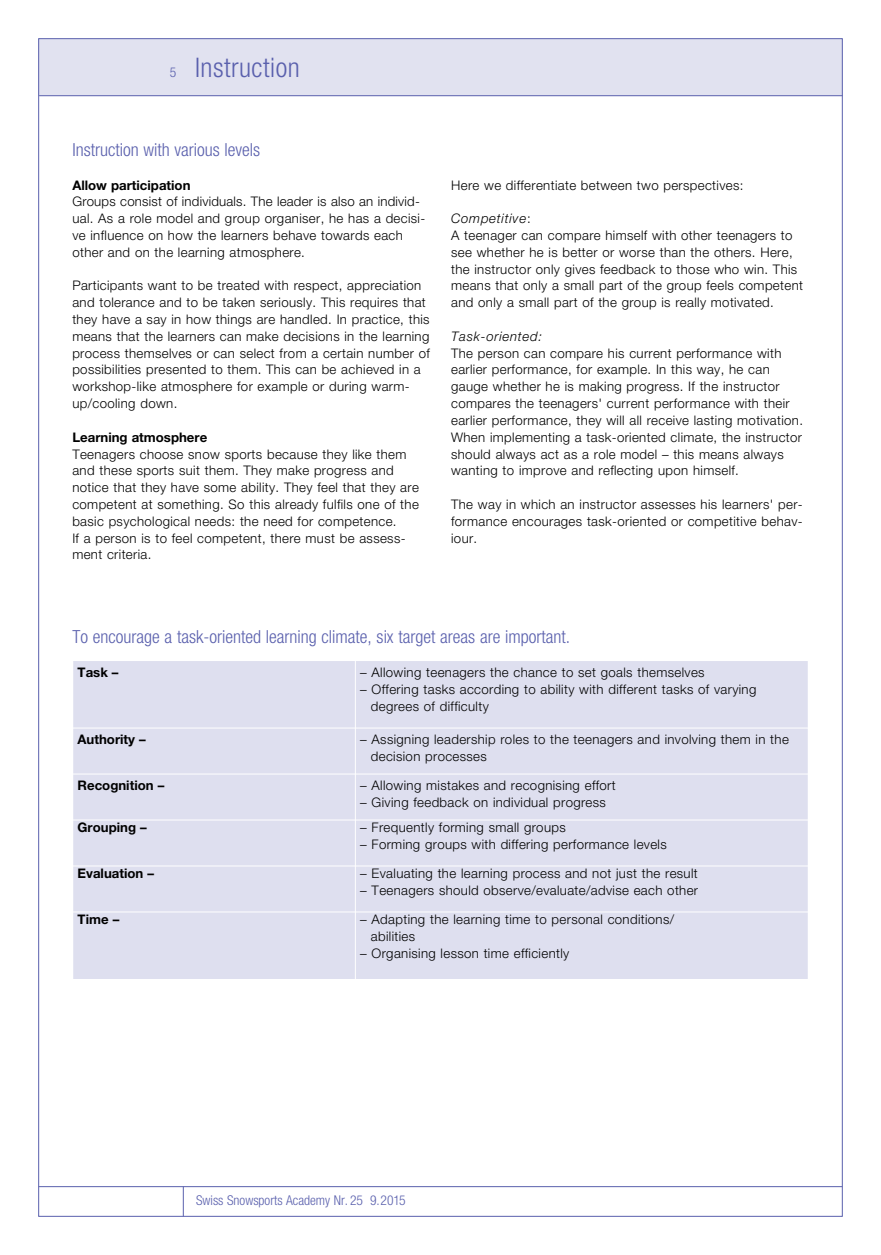
<style>
.page{position:relative;width:881px;height:1255px;background:#fff}
.page>*{position:absolute;margin:0;border:0;box-sizing:border-box;transform-origin:0 0}
.t1{font:300 condensed 27px "Helvetica Neue LT Std";letter-spacing:.02em;color:#5a60ad}
.t2{font:300 condensed 18px "Helvetica Neue LT Std";color:#5a60ad}
.t3{font:300 condensed 13.5px "Helvetica Neue LT Std";color:#5a60ad}
.t4{font:300 13.2px/16.8px "Helvetica Neue LT Std";letter-spacing:.03em;color:#000}
.t5{font:700 13.2px "Helvetica Neue LT Std";color:#000}
.t6{font:italic 300 13.2px "Helvetica Neue LT Std";letter-spacing:.055em;color:#000}
.s1{font-size:13.5px}
.s2{font-style:italic}
</style>
<div class="page">
<div style="left:38px;top:39px;width:804px;height:56px;background:#e1e2f0"></div>
<hr style="left:39px;top:95px;width:803px;height:1px;background:#5a60ad">
<hr style="left:39px;top:1186px;width:803px;height:1px;background:#5a60ad">
<hr style="left:183px;top:1186px;width:1px;height:30px;background:#5a60ad">
<div style="left:73px;top:661px;width:282px;height:66px;background:#dedfef"></div>
<div style="left:355px;top:661px;width:452px;height:66px;background:#dedfef"></div>
<div style="left:73px;top:728px;width:282px;height:45px;background:#dedfef"></div>
<div style="left:355px;top:728px;width:452px;height:45px;background:#dedfef"></div>
<div style="left:73px;top:774px;width:282px;height:45px;background:#dedfef"></div>
<div style="left:355px;top:774px;width:452px;height:45px;background:#dedfef"></div>
<div style="left:73px;top:820px;width:282px;height:45px;background:#dedfef"></div>
<div style="left:355px;top:820px;width:452px;height:45px;background:#dedfef"></div>
<div style="left:73px;top:866px;width:282px;height:45px;background:#dedfef"></div>
<div style="left:355px;top:866px;width:452px;height:45px;background:#dedfef"></div>
<div style="left:73px;top:912px;width:282px;height:67px;background:#dedfef"></div>
<div style="left:355px;top:912px;width:452px;height:67px;background:#dedfef"></div>
<hr style="left:355px;top:660px;width:1px;height:319px;background:#fff">
<h1 class="t1" style="left:170px;top:58px;width:131px"><span class="s1">5</span> Instruction</h1>
<h2 class="t2" style="left:72px;top:143px;width:189px">Instruction with various levels</h2>
<p class="t5" style="left:72px;top:180px;width:120px">Allow participation</p>
<p class="t4" style="left:72px;top:194px;width:354px">Groups consist of individuals. The leader is also an individ&shy;ual. As a role model and group organiser, he has a decisi&shy;ve influence on how the learners behave towards each other and on the learning atmosphere.</p>
<p class="t4" style="left:72px;top:278px;width:359px">Participants want to be treated with respect, appreciation and tolerance and to be taken seriously. This requires that they have a say in how things are handled. In practice, this means that the learners can make decisions in the learning process themselves or can select from a certain number of possibilities presented to them. This can be achieved in a workshop-like atmosphere for example or during warm&shy;up/cooling down.</p>
<p class="t5" style="left:72px;top:432px;width:136px">Learning atmosphere</p>
<p class="t4" style="left:72px;top:446px;width:348px">Teenagers choose snow sports because they like them and these sports suit them. They make progress and notice that they have some ability. They feel that they are competent at something. So this already fulfils one of the basic psychological needs: the need for competence.<br>If a person is to feel competent, there must be assess&shy;ment criteria.</p>
<p class="t4" style="left:451px;top:178px;width:294px">Here we differentiate between two perspectives:</p>
<p class="t4" style="left:451px;top:211px;width:353px"><span class="s2">Competitive</span>:<br>A teenager can compare himself with other teenagers to see whether he is better or worse than the others. Here, the instructor only gives feedback to those who win. This means that only a small part of the group feels competent and only a small part of the group is really motivated.</p>
<p class="t6" style="left:451px;top:331px;width:92px">Task-oriented:</p>
<p class="t4" style="left:451px;top:346px;width:353px">The person can compare his current performance with earlier performance, for example. In this way, he can gauge whether he is making progress. If the instructor compares the teenagers' current performance with their earlier performance, they will all receive lasting motivation.<br>When implementing a task-oriented climate, the instructor should always act as a role model – this means always wanting to improve and reflecting upon himself.</p>
<p class="t4" style="left:451px;top:497px;width:353px;text-align:justify">The way in which an instructor assesses his learners' per&shy;formance encourages task-oriented or competitive behav&shy;iour.</p>
<h2 class="t2" style="left:72px;top:630px;width:499px">To encourage a task-oriented learning climate, six target areas are important.</h2>
<p class="t5" style="left:78px;top:667px;width:42px">Task –</p>
<p class="t4" style="left:360px;top:665px;width:346px">– Allowing teenagers the chance to set goals themselves</p>
<p class="t4" style="left:371px;top:682px;width:387px;text-indent:-11px">– Offering tasks according to ability with different tasks of varying degrees of difficulty</p>
<p class="t5" style="left:78px;top:734px;width:70px">Authority –</p>
<p class="t4" style="left:371px;top:732px;width:419px;text-indent:-11px">– Assigning leadership roles to the teenagers and involving them in the decision processes</p>
<p class="t5" style="left:78px;top:780px;width:88px">Recognition –</p>
<p class="t4" style="left:360px;top:778px;width:257px">– Allowing mistakes and recognising effort</p>
<p class="t4" style="left:360px;top:794px;width:247px">– Giving feedback on individual progress</p>
<p class="t5" style="left:78px;top:822px;width:71px">Grouping –</p>
<p class="t4" style="left:360px;top:820px;width:207px">– Frequently forming small groups</p>
<p class="t4" style="left:360px;top:837px;width:308px">– Forming groups with differing performance levels</p>
<p class="t5" style="left:78px;top:868px;width:78px">Evaluation –</p>
<p class="t4" style="left:360px;top:866px;width:339px">– Evaluating the learning process and not just the result</p>
<p class="t4" style="left:360px;top:883px;width:339px">– Teenagers should observe/evaluate/advise each other</p>
<p class="t5" style="left:78px;top:914px;width:43px">Time –</p>
<p class="t4" style="left:371px;top:912px;width:305px;text-indent:-11px">– Adapting the learning time to personal conditions/ abilities</p>
<p class="t4" style="left:360px;top:945px;width:210px">– Organising lesson time efficiently</p>
<p class="t3" style="left:196px;top:1195px;width:211px">Swiss Snowsports Academy Nr. 25 9.2015</p>
</div>
